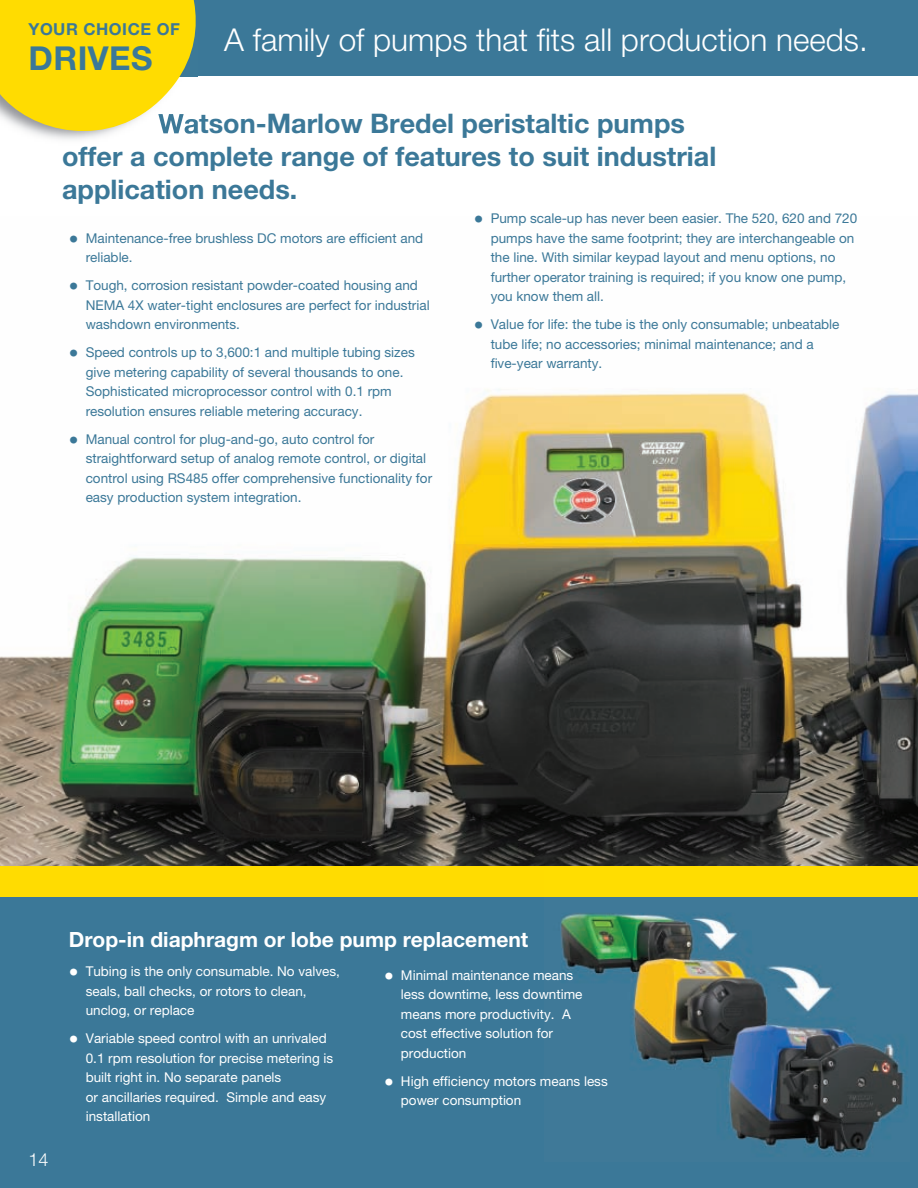
<style>
.page{position:relative;width:918px;height:1188px;background:#fff}
.page>*{position:absolute;margin:0;border:0;box-sizing:border-box;transform-origin:0 0}
.t1{font:700 33px "Helvetica Neue";letter-spacing:.015em;color:#3b7898}
.t2{font:300 31.5px "Helvetica Neue";color:#fff}
.t3{font:700 27px/33px "Helvetica Neue";color:#3b7898}
.t4{font:700 21px "Helvetica Neue";color:#fff}
.t5{font:300 18px "Helvetica Neue";color:#fff}
.t6{font:700 16.5px "Helvetica Neue";letter-spacing:.03em;color:#3b7898}
.t7{font:13.5px/19.5px "Helvetica Neue";color:#3b7898}
.t8{font:13.5px/19.5px "Helvetica Neue";color:#fff}
.s1{font-size:19.5px}
</style>
<div class="page">
<img style="left:0;top:389px;width:918px;height:478px">
<div style="left:0;top:884px;width:918px;height:304px;background:#3b7898"></div>
<div style="left:6px;top:0;width:912px;height:76px;background:#3b7898"></div>
<div style="left:0;top:867px;width:918px;height:30px;background:#ffdc01"></div>
<svg style="left:0;top:0;width:198px;height:140px;background:#f7dc2e"></svg>
<img style="left:560px;top:913px;width:345px;height:241px">
<p class="t6" style="left:28px;top:19px;width:153px">YOUR CHOICE OF</p>
<p class="t1" style="left:28px;top:37px;width:126px">DRIVES</p>
<p class="t2" style="left:224px;top:20px;width:645px">A family of pumps that fits all production needs.</p>
<p class="t3" style="left:62px;top:107px;width:656px;text-indent:96px">Watson-Marlow Bredel peristaltic pumps offer a complete range of features to suit industrial application needs.</p>
<p class="t7" style="left:86px;top:228px;width:339px;text-indent:-17px"><span class="s1">•</span> Maintenance-free brushless DC motors are efficient and reliable.</p>
<p class="t7" style="left:86px;top:276px;width:346px;text-indent:-17px"><span class="s1">•</span> Tough, corrosion resistant powder-coated housing and<br>NEMA 4X water-tight enclosures are perfect for industrial washdown environments.</p>
<p class="t7" style="left:86px;top:343px;width:331px;text-indent:-17px"><span class="s1">•</span> Speed controls up to 3,600:1 and multiple tubing sizes give metering capability of several thousands to one.<br>Sophisticated microprocessor control with 0.1 rpm resolution ensures reliable metering accuracy.</p>
<p class="t7" style="left:86px;top:429px;width:348px;text-indent:-17px"><span class="s1">•</span> Manual control for plug-and-go, auto control for straightforward setup of analog remote control, or digital control using RS485 offer comprehensive functionality for easy production system integration.</p>
<p class="t7" style="left:491px;top:209px;width:368px;text-indent:-17px"><span class="s1">•</span> Pump scale-up has never been easier. The 520, 620 and 720 pumps have the same footprint; they are interchangeable on the line. With similar keypad layout and menu options, no further operator training is required; if you know one pump, you know them all.</p>
<p class="t7" style="left:491px;top:315px;width:350px;text-indent:-17px"><span class="s1">•</span> Value for life: the tube is the only consumable; unbeatable tube life; no accessories; minimal maintenance; and a five-year warranty.</p>
<p class="t4" style="left:69px;top:927px;width:461px">Drop-in diaphragm or lobe pump replacement</p>
<p class="t5" style="left:28px;top:1149px;width:22px">14</p>
<p class="t8" style="left:86px;top:962px;width:256px;text-indent:-17px"><span class="s1">•</span> Tubing is the only consumable. No valves, seals, ball checks, or rotors to clean, unclog, or replace</p>
<p class="t8" style="left:86px;top:1029px;width:249px;text-indent:-17px"><span class="s1">•</span> Variable speed control with an unrivaled 0.1 rpm resolution for precise metering is built right in. No separate panels<br>or ancillaries required. Simple and easy installation</p>
<p class="t8" style="left:401px;top:965px;width:183px;text-indent:-17px"><span class="s1">•</span> Minimal maintenance means less downtime, less downtime means more productivity. A cost effective solution for production</p>
<p class="t8" style="left:401px;top:1071px;width:208px;text-indent:-17px"><span class="s1">•</span> High efficiency motors means less power consumption</p>
</div>
